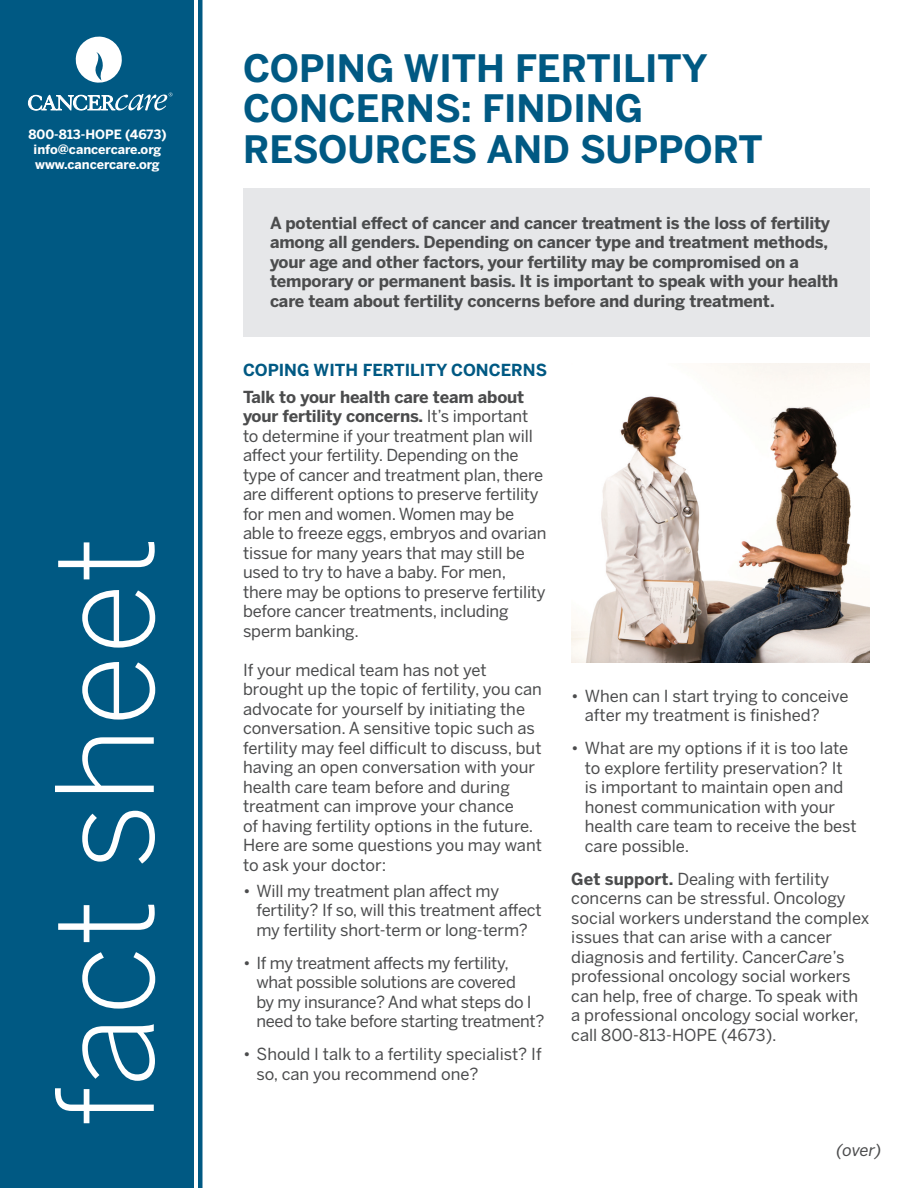
<style>
.page{position:relative;width:918px;height:1188px;background:#fff}
.page>*{position:absolute;margin:0;border:0;box-sizing:border-box;transform-origin:0 0}
.t1{font:300 133.5px "Benton Sans";color:#fff}
.t2{font:700 37.5px/40.5px "Benton Sans";color:#005983}
.Leadder{font:16.5px/19.5px "Benton Sans";letter-spacing:-.01em;color:#4b4c4d}
.Main_Intro{font:700 16.5px/19.5px "Benton Sans";letter-spacing:-.01em;color:#4b4c4d}
.Leadder-2{font:700 16.5px "Benton Sans";color:#005983}
.Leadder-3{font:italic 16.5px "Benton Sans";color:#4b4c4d}
.t3{font:700 12.75px "Benton Sans";color:#fff}
.s1{font-weight:700}
.s2{font-style:italic}
</style>
<div class="page">
<div style="left:0;top:0;width:193px;height:1188px;background:#005983"></div>
<hr style="left:198px;top:0;width:4px;height:1188px;background:#005983">
<svg style="left:75px;top:36px;width:47px;height:47px"></svg>
<svg style="left:28px;top:93px;width:144px;height:17px"></svg>
<img style="left:571px;top:363px;width:298px;height:300px">
<div style="left:243px;top:189px;width:626px;height:148px;background:#e6e7e9"></div>
<p class="t3" style="left:28px;top:127px;width:140px">800-813-HOPE (4673)</p>
<p class="t3" style="left:34px;top:142px;width:129px">info@cancercare.org</p>
<p class="t3" style="left:35px;top:157px;width:126px">www.cancercare.org</p>
<p class="t1" style="left:27px;top:1127px;width:592px;rotate:-90deg">fact sheet</p>
<p class="t2" style="left:243px;top:47px;width:521px">COPING WITH FERTILITY<br>CONCERNS: FINDING<br>RESOURCES AND SUPPORT</p>
<p class="Main_Intro" style="left:270px;top:213px;width:570px">A potential effect of cancer and cancer treatment is the loss of fertility among all genders. Depending on cancer type and treatment methods, your age and other factors, your fertility may be compromised on a temporary or permanent basis. It is important to speak with your health care team about fertility concerns before and during treatment.</p>
<p class="Leadder-2" style="left:243px;top:360px;width:306px">COPING WITH FERTILITY CONCERNS</p>
<p class="Leadder" style="left:243px;top:387px;width:305px"><span class="s1">Talk to your health care team about your fertility concerns.</span> It’s important to determine if your treatment plan will affect your fertility. Depending on the type of cancer and treatment plan, there are different options to preserve fertility for men and women. Women may be able to freeze eggs, embryos and ovarian tissue for many years that may still be used to try to have a baby. For men, there may be options to preserve fertility before cancer treatments, including sperm banking.</p>
<p class="Leadder" style="left:243px;top:660px;width:300px">If your medical team has not yet brought up the topic of fertility, you can advocate for yourself by initiating the conversation. A sensitive topic such as fertility may feel difficult to discuss, but having an open conversation with your health care team before and during treatment can improve your chance<br>of having fertility options in the future.<br>Here are some questions you may want to ask your doctor:</p>
<p class="Leadder" style="left:256px;top:881px;width:287px;text-indent:-14px">• Will my treatment plan affect my fertility? If so, will this treatment affect my fertility short-term or long-term?</p>
<p class="Leadder" style="left:256px;top:953px;width:289px;text-indent:-14px">• If my treatment affects my fertility, what possible solutions are covered<br>by my insurance? And what steps do I need to take before starting treatment?</p>
<p class="Leadder" style="left:256px;top:1044px;width:287px;text-indent:-14px">• Should I talk to a fertility specialist? If so, can you recommend one?</p>
<p class="Leadder" style="left:585px;top:686px;width:265px;text-indent:-14px">• When can I start trying to conceive after my treatment is finished?</p>
<p class="Leadder" style="left:585px;top:738px;width:273px;text-indent:-14px">• What are my options if it is too late to explore fertility preservation? It is important to maintain open and honest communication with your health care team to receive the best care possible.</p>
<p class="Leadder" style="left:571px;top:869px;width:300px"><span class="s1">Get support.</span> Dealing with fertility concerns can be stressful. Oncology social workers understand the complex issues that can arise with a cancer diagnosis and fertility. Cancer<span class="s2">Care</span>’s professional oncology social workers can help, free of charge. To speak with a professional oncology social worker, call 800-813-HOPE (4673).</p>
<p class="Leadder-3" style="left:836px;top:1140px;width:47px">(over)</p>
</div>
